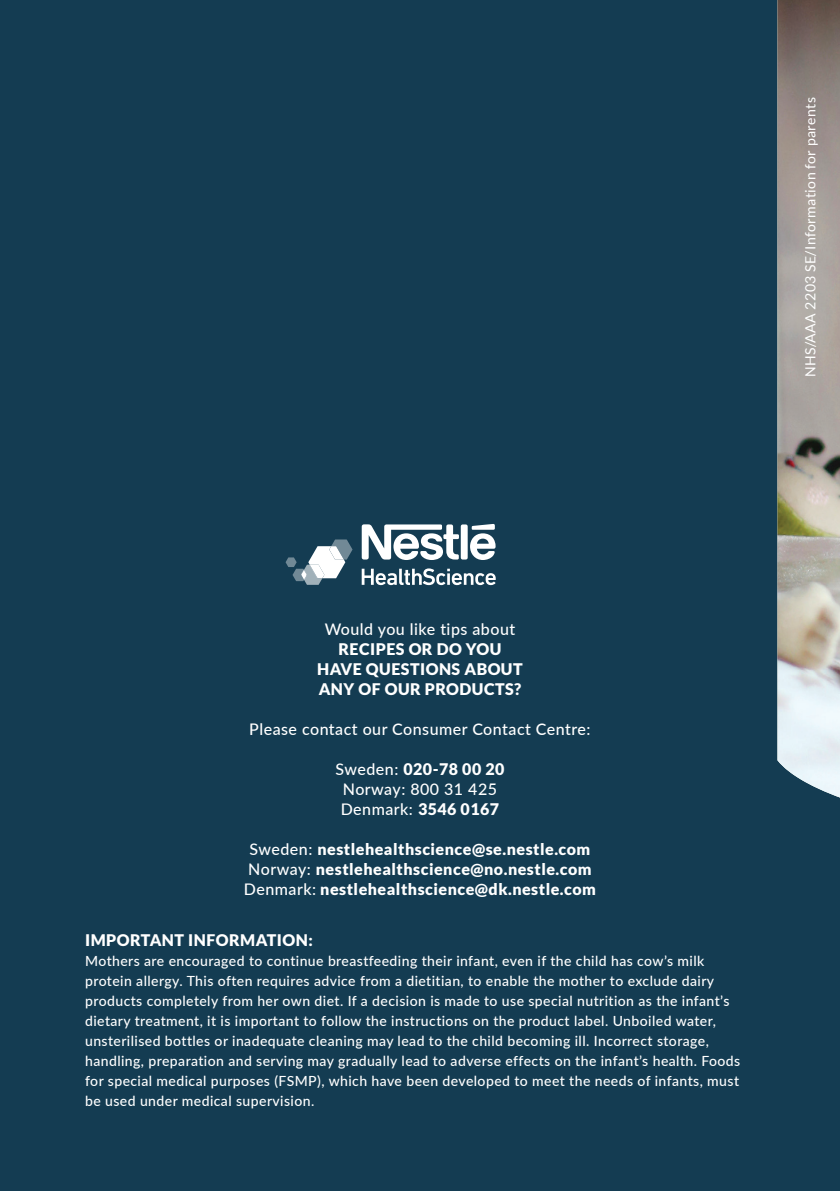
<style>
.page{position:relative;width:840px;height:1191px;background:#fff}
.page>*{position:absolute;margin:0;border:0;box-sizing:border-box;transform-origin:0 0}
.t1{font:900 16px/20px "Lato";letter-spacing:.03em;color:#fff;text-align:center}
.t2{font:500 16px/20px "Lato";letter-spacing:.03em;color:#fff;text-align:center}
.t3{font:500 14px/20px "Lato";letter-spacing:.03em;color:#fff}
.t4{font:14px "Lato";letter-spacing:.03em;color:#fff}
.s1{font-weight:500}
.s2{font-weight:900}
</style>
<div class="page">
<div style="left:0;top:0;width:839px;height:1191px;background:#143c52"></div>
<img style="left:777px;top:0;width:62px;height:797px">
<svg style="left:361px;top:568px;width:134px;height:17px"></svg>
<svg style="left:361px;top:524px;width:134px;height:36px"></svg>
<svg style="left:285px;top:539px;width:67px;height:46px"></svg>
<p class="t4" style="left:802px;top:377px;width:282px;rotate:-90deg">NHS/AAA 2203 SE/Information for parents</p>
<p class="t1" style="left:317px;top:619px;width:207px"><span class="s1">Would you like tips about<br></span>RECIPES OR DO YOU<br>HAVE QUESTIONS ABOUT<br>ANY OF OUR PRODUCTS?</p>
<p class="t2" style="left:249px;top:719px;width:342px">Please contact our Consumer Contact Centre:</p>
<p class="t2" style="left:335px;top:759px;width:170px">Sweden: <span class="s2">020-78 00 20<br></span>Norway: 800 31 425<br>Denmark: <span class="s2">3546 0167</span></p>
<p class="t1" style="left:244px;top:839px;width:353px"><span class="s1">Sweden:</span> nestlehealthscience@se.nestle.com<br><span class="s1">Norway:</span> nestlehealthscience@no.nestle.com<br><span class="s1">Denmark:</span> nestlehealthscience@dk.nestle.com</p>
<p class="t1" style="left:85px;top:929px;width:229px">IMPORTANT INFORMATION:</p>
<p class="t3" style="left:85px;top:950px;width:656px">Mothers are encouraged to continue breastfeeding their infant, even if the child has cow’s milk protein allergy. This often requires advice from a dietitian, to enable the mother to exclude dairy products completely from her own diet. If a decision is made to use special nutrition as the infant’s dietary treatment, it is important to follow the instructions on the product label. Unboiled water, unsterilised bottles or inadequate cleaning may lead to the child becoming ill. Incorrect storage, handling, preparation and serving may gradually lead to adverse effects on the infant’s health. Foods for special medical purposes (FSMP), which have been developed to meet the needs of infants, must be used under medical supervision.</p>
</div>
